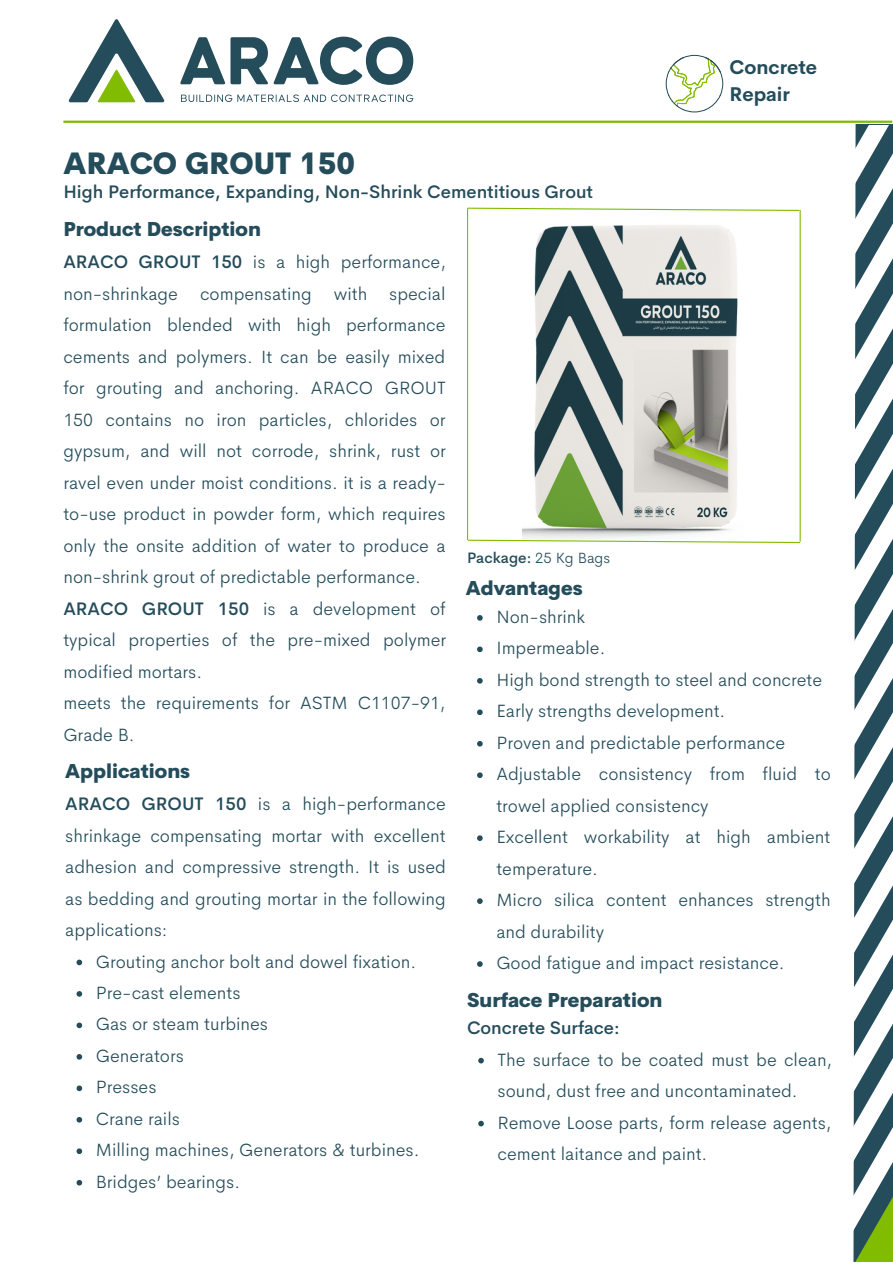
<style>
.page{position:relative;width:893px;height:1263px;background:#fff}
.page>*{position:absolute;margin:0;border:0;box-sizing:border-box;transform-origin:0 0}
.t1{font:800 30px "Cerebri Sans";color:#244c5a}
.t2{font:800 19.5px "Cerebri Sans";color:#244c5a}
.t3{font:700 19.5px "Cerebri Sans";color:#244c5a}
.t4{font:300 18px/31.5px "Cerebri Sans";color:#244c5a}
.t5{font:500 18px "Cerebri Sans";color:#244c5a}
.t6{font:500 15px "Cerebri Sans";color:#244c5a}
.s1{font-weight:500}
.s2{font-weight:300}
</style>
<div class="page">
<svg style="left:68px;top:19px;width:97px;height:83px"></svg>
<svg style="left:180px;top:37px;width:233px;height:48px"></svg>
<svg style="left:181px;top:94px;width:232px;height:8px"></svg>
<svg style="left:468px;top:539px;width:333px;height:4px"></svg>
<svg style="left:467px;top:207px;width:333px;height:4px"></svg>
<hr style="left:467px;top:208px;width:1px;height:332px;background:#81bc00">
<hr style="left:799px;top:210px;width:1px;height:331px;background:#81bc00">
<hr style="left:63px;top:121px;width:829px;height:2px;background:#81bc00">
<svg style="left:851px;top:120px;width:41px;height:41px"></svg>
<svg style="left:853px;top:161px;width:39px;height:1100px"></svg>
<svg style="left:665px;top:55px;width:58px;height:57px"></svg>
<img style="left:522px;top:225px;width:222px;height:315px">
<svg style="left:76px;top:959px;width:6px;height:6px"></svg>
<svg style="left:76px;top:991px;width:6px;height:5px"></svg>
<svg style="left:76px;top:1022px;width:6px;height:6px"></svg>
<svg style="left:76px;top:1054px;width:6px;height:5px"></svg>
<svg style="left:76px;top:1085px;width:6px;height:5px"></svg>
<svg style="left:76px;top:1117px;width:6px;height:5px"></svg>
<svg style="left:76px;top:1148px;width:6px;height:5px"></svg>
<svg style="left:76px;top:1179px;width:6px;height:6px"></svg>
<svg style="left:477px;top:615px;width:5px;height:5px"></svg>
<svg style="left:477px;top:646px;width:5px;height:6px"></svg>
<svg style="left:477px;top:678px;width:5px;height:5px"></svg>
<svg style="left:477px;top:709px;width:5px;height:6px"></svg>
<svg style="left:477px;top:741px;width:5px;height:5px"></svg>
<svg style="left:477px;top:772px;width:5px;height:6px"></svg>
<svg style="left:477px;top:835px;width:5px;height:5px"></svg>
<svg style="left:477px;top:898px;width:5px;height:5px"></svg>
<svg style="left:477px;top:961px;width:5px;height:5px"></svg>
<svg style="left:478px;top:1057px;width:6px;height:6px"></svg>
<svg style="left:478px;top:1120px;width:6px;height:6px"></svg>
<p class="t1" style="left:63px;top:144px;width:293px">ARACO GROUT 150</p>
<p class="t5" style="left:63px;top:180px;width:531px">High Performance, Expanding, Non-Shrink Cementitious Grout</p>
<p class="t3" style="left:729px;top:54px;width:89px">Concrete</p>
<p class="t3" style="left:729px;top:81px;width:62px">Repair</p>
<p class="t2" style="left:63px;top:217px;width:199px">Product Description</p>
<p class="t4" style="left:63px;top:246px;width:384px;text-align:justify"><span class="s1">ARACO GROUT 150</span> is a high performance, non-shrinkage compensating with special formulation blended with high performance cements and polymers. It can be easily mixed for grouting and anchoring. ARACO GROUT 150 contains no iron particles, chlorides or gypsum, and will not corrode, shrink, rust or ravel even under moist conditions. it is a ready&shy;to-use product in powder form, which requires only the onsite addition of water to produce a non-shrink grout of predictable performance.</p>
<p class="t4" style="left:63px;top:592px;width:384px;text-align:justify"><span class="s1">ARACO GROUT 150</span> is a development of typical properties of the pre-mixed polymer modified mortars.</p>
<p class="t4" style="left:63px;top:687px;width:383px">meets the requirements for ASTM C1107-91,<br>Grade B.</p>
<p class="t2" style="left:65px;top:758px;width:126px">Applications</p>
<p class="t4" style="left:65px;top:788px;width:382px;text-align:justify"><span class="s1">ARACO GROUT 150</span> is a high-performance shrinkage compensating mortar with excellent adhesion and compressive strength. It is used as bedding and grouting mortar in the following applications:</p>
<p class="t4" style="left:96px;top:945px;width:322px">Grouting anchor bolt and dowel fixation.</p>
<p class="t4" style="left:96px;top:976px;width:146px">Pre-cast elements</p>
<p class="t4" style="left:96px;top:1008px;width:174px">Gas or steam turbines</p>
<p class="t4" style="left:96px;top:1039px;width:90px">Generators</p>
<p class="t4" style="left:96px;top:1071px;width:62px">Presses</p>
<p class="t4" style="left:96px;top:1102px;width:86px">Crane rails</p>
<p class="t4" style="left:96px;top:1134px;width:325px">Milling machines, Generators &amp; turbines.</p>
<p class="t4" style="left:96px;top:1165px;width:146px">Bridges’ bearings.</p>
<p class="t6" style="left:467px;top:548px;width:145px">Package: <span class="s2">25 Kg Bags</span></p>
<p class="t2" style="left:466px;top:576px;width:118px">Advantages</p>
<p class="t4" style="left:496px;top:601px;width:90px">Non-shrink</p>
<p class="t4" style="left:496px;top:632px;width:111px">Impermeable.</p>
<p class="t4" style="left:496px;top:663px;width:327px">High bond strength to steel and concrete</p>
<p class="t4" style="left:496px;top:695px;width:230px">Early strengths development.</p>
<p class="t4" style="left:496px;top:726px;width:290px">Proven and predictable performance</p>
<p class="t4" style="left:496px;top:758px;width:336px">Adjustable consistency from fluid to trowel applied consistency</p>
<p class="t4" style="left:496px;top:821px;width:335px">Excellent workability at high ambient temperature.</p>
<p class="t4" style="left:496px;top:884px;width:336px">Micro silica content enhances strength and durability</p>
<p class="t4" style="left:496px;top:946px;width:290px">Good fatigue and impact resistance.</p>
<p class="t2" style="left:467px;top:987px;width:197px">Surface Preparation</p>
<p class="t5" style="left:467px;top:1016px;width:154px">Concrete Surface:</p>
<p class="t4" style="left:497px;top:1043px;width:336px">The surface to be coated must be clean, sound, dust free and uncontaminated.</p>
<p class="t4" style="left:497px;top:1106px;width:335px">Remove Loose parts, form release agents, cement laitance and paint.</p>
</div>
